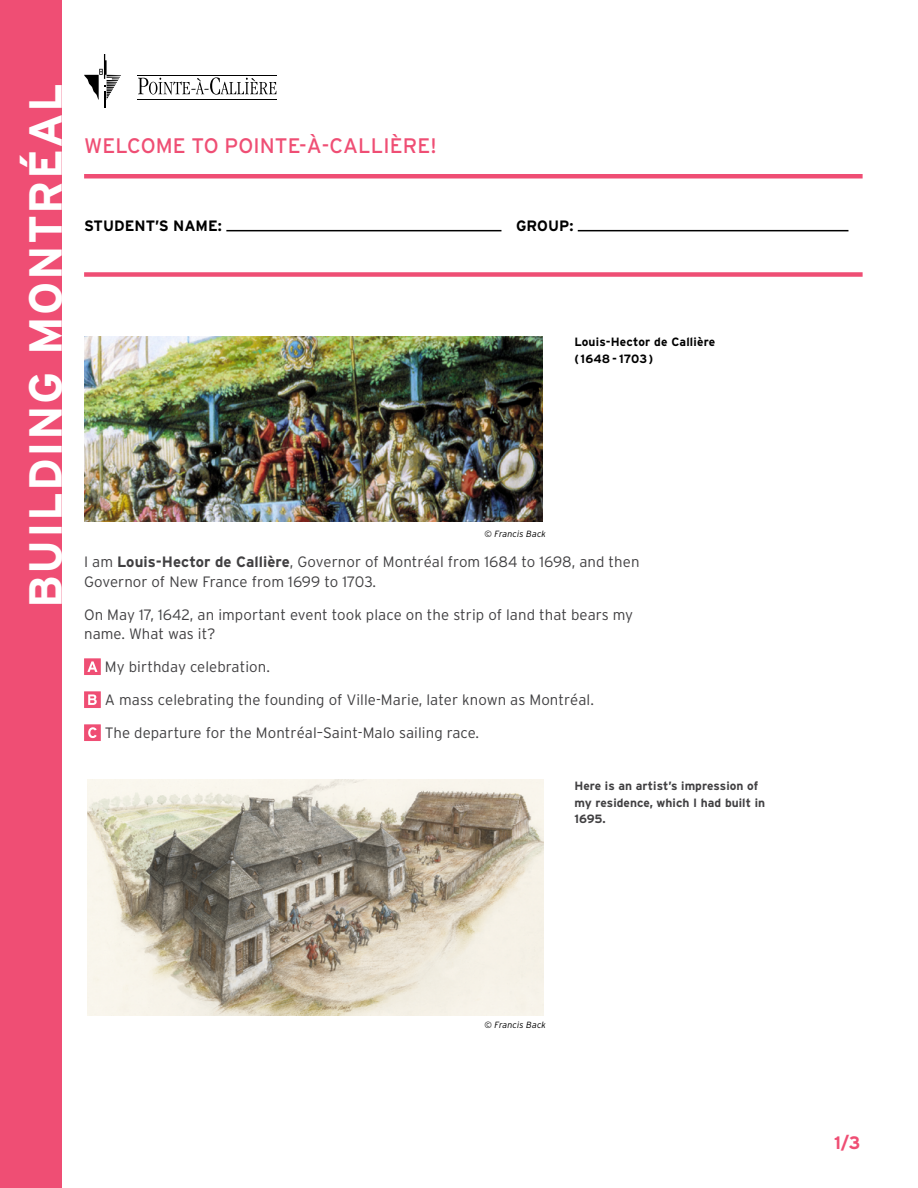
<style>
.page{position:relative;width:918px;height:1188px;background:#fff}
.page>*{position:absolute;margin:0;border:0;box-sizing:border-box;transform-origin:0 0}
.t1{font:700 46.35px "Interstate";letter-spacing:.03em;color:#fff}
.t2{font:21px "Interstate";letter-spacing:.005em;color:#ef4e74}
.t3{font:700 18px "Interstate";color:#ef4e74}
.t4{font:300 15px/19.5px "Interstate";letter-spacing:.005em;color:#414042}
.t5{font:700 15px "Interstate";color:#000}
.t6{font:700 12px/16.5px "Interstate";letter-spacing:.005em;color:#414042}
.t7{font:700 12px/16.5px "Interstate";letter-spacing:.015em;color:#000}
.t8{font:italic 300 9px "Interstate";letter-spacing:.015em;color:#000}
.s1{font-weight:700}
</style>
<div class="page">
<div style="left:0;top:0;width:61px;height:1188px;background:#ef4e74"></div>
<hr style="left:84px;top:174px;width:779px;height:4px;background:#ef4e74">
<div style="left:84px;top:272px;width:779px;height:5px;background:#ef4e74"></div>
<hr style="left:226px;top:230px;width:275px;height:1px;background:#000">
<hr style="left:578px;top:230px;width:270px;height:1px;background:#000">
<img style="left:84px;top:337px;width:459px;height:184px">
<div style="left:84px;top:658px;width:17px;height:17px;background:#ef4e74;border:1px solid #ef4e74"></div>
<svg style="left:87px;top:661px;width:10px;height:11px"></svg>
<div style="left:84px;top:691px;width:17px;height:17px;background:#ef4e74;border:1px solid #ef4e74"></div>
<svg style="left:88px;top:694px;width:9px;height:11px"></svg>
<div style="left:84px;top:724px;width:17px;height:17px;background:#ef4e74;border:1px solid #ef4e74"></div>
<svg style="left:88px;top:727px;width:9px;height:11px"></svg>
<img style="left:87px;top:779px;width:456px;height:237px">
<svg style="left:138px;top:77px;width:138px;height:18px"></svg>
<hr style="left:138px;top:75px;width:139px;height:1px;background:#000">
<hr style="left:138px;top:99px;width:139px;height:1px;background:#000">
<svg style="left:84px;top:54px;width:37px;height:54px"></svg>
<h1 class="t1" style="left:20px;top:608px;width:527px;rotate:-90deg">BUILDING MONTRÉAL</h1>
<h2 class="t2" style="left:84px;top:134px;width:354px">WELCOME TO POINTE-À-CALLIÈRE!</h2>
<p class="t5" style="left:84px;top:218px;width:139px">STUDENT’S NAME:</p>
<p class="t5" style="left:516px;top:218px;width:59px">GROUP:</p>
<p class="t7" style="left:574px;top:334px;width:142px">Louis-Hector de Callière (1648 - 1703)</p>
<p class="t8" style="left:484px;top:529px;width:63px">© Francis Back</p>
<p class="t4" style="left:84px;top:552px;width:557px">I am <span class="s1">Louis-Hector de Callière</span>, Governor of Montréal from 1684 to 1698, and then<br>Governor of New France from 1699 to 1703.</p>
<p class="t4" style="left:84px;top:604px;width:551px">On May 17, 1642, an important event took place on the strip of land that bears my name. What was it?</p>
<p class="t4" style="left:105px;top:657px;width:167px">My birthday celebration.</p>
<p class="t4" style="left:105px;top:690px;width:491px">A mass celebrating the founding of Ville-Marie, later known as Montréal.</p>
<p class="t4" style="left:105px;top:723px;width:376px">The departure for the Montréal–Saint-Malo sailing race.</p>
<p class="t6" style="left:574px;top:778px;width:192px">Here is an artist’s impression of my residence, which I had built in<br>1695.</p>
<p class="t8" style="left:484px;top:1019px;width:63px">© Francis Back</p>
<p class="t3" style="left:834px;top:1132px;width:28px">1/3</p>
</div>
